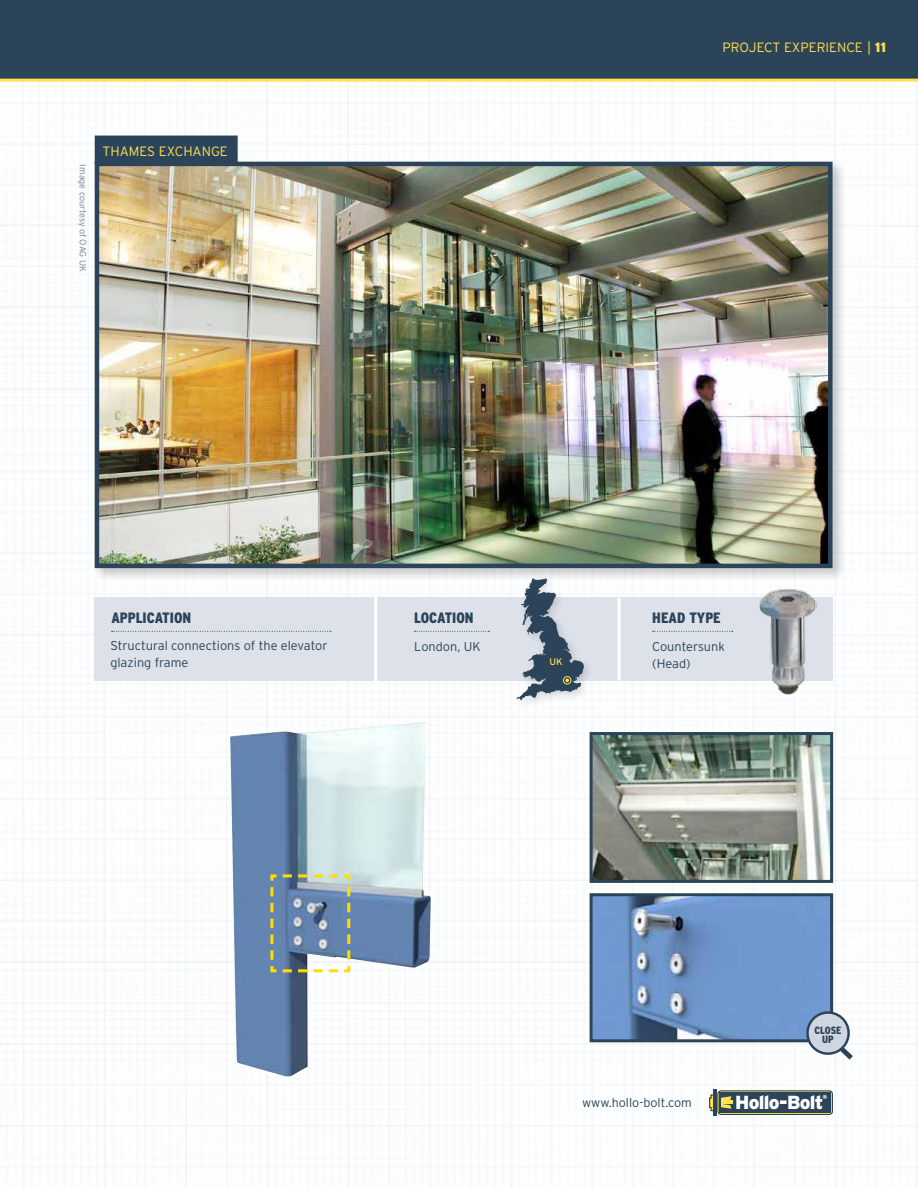
<style>
.page{position:relative;width:918px;height:1188px;background:#fff}
.page>*{position:absolute;margin:0;border:0;box-sizing:border-box;transform-origin:0 0}
.t1{font:900 18.9px "Interstate";letter-spacing:-.04em;color:#fff}
.t2{font:900 condensed 15px "Interstate";color:#2b445a}
.t3{font:300 13.5px "Interstate";color:#ffe152}
.t4{font:300 12.75px/16.5px "Interstate";color:#2b445a}
.t5{font:300 12.6px "Interstate";color:#2b445a}
.t6{font:900 condensed 10.5px/9.6px "Interstate";color:#2b445a;text-align:center}
.t7{font:9.6px "Interstate";color:#ffe152}
.t8{font:300 9px "Interstate";color:#6d8096}
.t9{font:900 5.85px "Interstate";color:#fff}
.s1{font-weight:900}
</style>
<div class="page">
<img style="left:0;top:82px;width:918px;height:1106px">
<div style="left:0;top:0;width:918px;height:82px;background:#2b445a"></div>
<div style="left:92px;top:159px;width:755px;height:423px;background:#000;opacity:.2"></div>
<img style="left:100px;top:167px;width:728px;height:396px">
<div style="left:95px;top:162px;width:738px;height:406px;border:4px solid #2b445a"></div>
<div style="left:95px;top:136px;width:143px;height:28px;background:#2b445a"></div>
<div style="left:95px;top:598px;width:738px;height:83px;background:#dde1e9"></div>
<hr style="left:374px;top:594px;width:3px;height:87px;background:#fff">
<hr style="left:618px;top:598px;width:3px;height:82px;background:#fff">
<img style="left:594px;top:897px;width:235px;height:141px">
<div style="left:590px;top:893px;width:243px;height:149px;border:3px solid #2b445a"></div>
<svg style="left:112px;top:631px;width:219px;height:1px"></svg>
<svg style="left:415px;top:631px;width:74px;height:1px"></svg>
<svg style="left:653px;top:631px;width:80px;height:1px"></svg>
<img style="left:758px;top:585px;width:59px;height:112px">
<img style="left:229px;top:722px;width:202px;height:356px">
<svg style="left:269px;top:873px;width:83px;height:101px;background:#8499a6"></svg>
<img style="left:594px;top:736px;width:235px;height:143px">
<div style="left:590px;top:732px;width:243px;height:151px;border:3px solid #2b445a"></div>
<div style="left:512px;top:574px;width:83px;height:136px;background:#000;opacity:.15"></div>
<svg style="left:517px;top:578px;width:67px;height:122px"></svg>
<div style="left:563px;top:676px;width:8px;height:9px;border:1px solid #ffe152;border-radius:50%"></div>
<div style="left:717px;top:1090px;width:116px;height:25px;border:1px solid #2b445a;border-radius:3px"></div>
<div style="left:719px;top:1092px;width:112px;height:21px;background:#2b445a"></div>
<hr style="left:713px;top:1089px;width:4px;height:27px;background:#2b445a">
<svg style="left:708px;top:1094px;width:24px;height:18px"></svg>
<svg style="left:803px;top:1008px;width:50px;height:52px"></svg>
<p class="t8" style="left:88px;top:164px;width:109px;rotate:90deg">Image courtesy of OAG UK</p>
<p class="t3" style="left:102px;top:143px;width:127px">THAMES EXCHANGE</p>
<p class="t3" style="left:723px;top:39px;width:165px">PROJECT EXPERIENCE | <span class="s1">11</span></p>
<p class="t2" style="left:111px;top:610px;width:81px">APPLICATION</p>
<p class="t4" style="left:110px;top:638px;width:219px">Structural connections of the elevator glazing frame</p>
<p class="t2" style="left:414px;top:610px;width:61px">LOCATION</p>
<p class="t4" style="left:414px;top:638px;width:68px">London, UK</p>
<p class="t7" style="left:549px;top:657px;width:15px">UK</p>
<p class="t2" style="left:652px;top:610px;width:70px">HEAD TYPE</p>
<p class="t4" style="left:652px;top:638px;width:74px">Countersunk (Head)</p>
<p class="t6" style="left:815px;top:1025px;width:28px">CLOSE<br>UP</p>
<p class="t5" style="left:582px;top:1096px;width:111px">www.hollo-bolt.com</p>
<h1 class="t1" style="left:735px;top:1091px;width:89px">Hollo-Bolt</h1>
<p class="t9" style="left:823px;top:1093px;width:6px">®</p>
</div>
